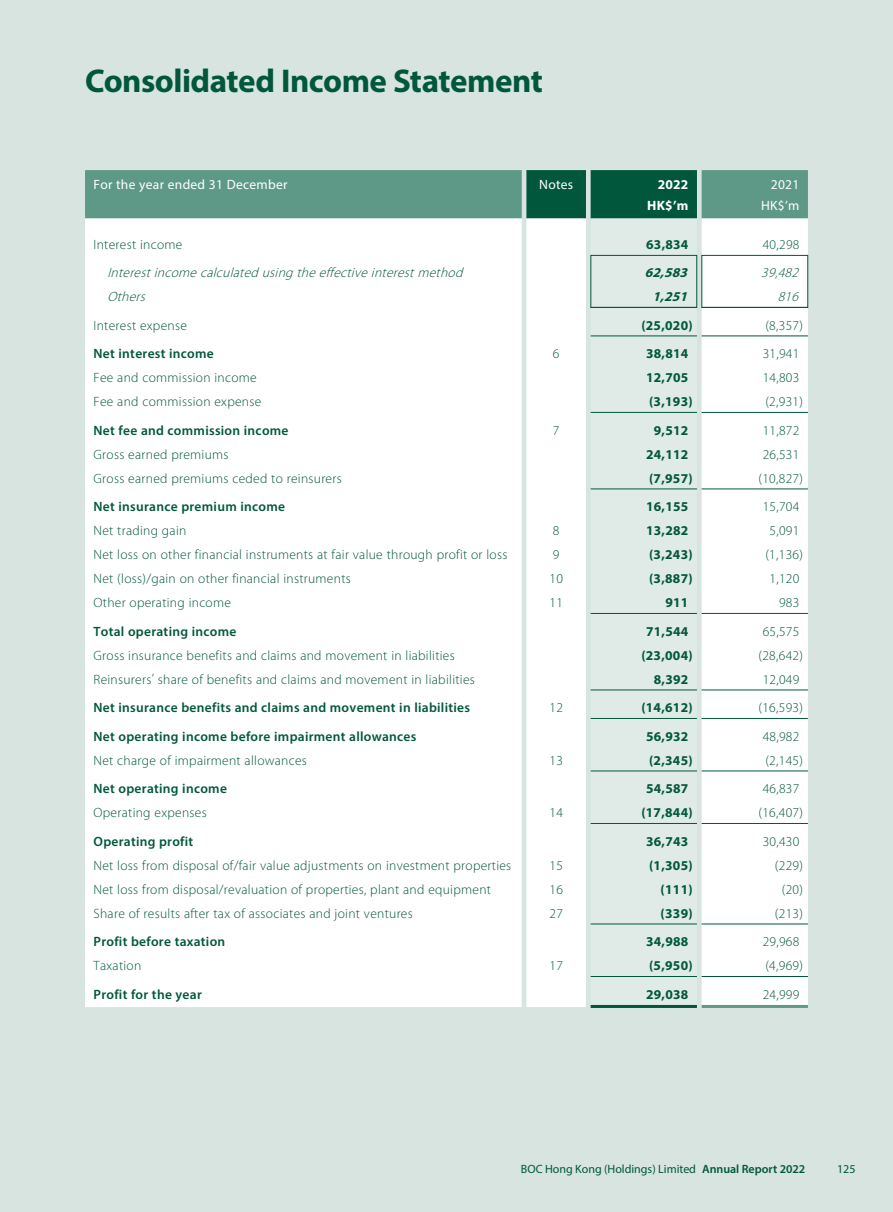
<style>
.page{position:relative;width:893px;height:1212px;background:#d7e4e0}
.page>*{position:absolute;margin:0;border:0;box-sizing:border-box;transform-origin:0 0}
.t1{font:700 33px "Myriad Pro";letter-spacing:-.015em;color:#00573c}
.t2{font:300 13.5px "Myriad Pro";letter-spacing:.02em;color:#00573c}
.t3{font:600 13.5px "Myriad Pro";letter-spacing:.02em;color:#00573c}
.t4{font:700 13.5px "Myriad Pro";letter-spacing:.02em;color:#00573c}
.t5{font:italic 300 13.5px "Myriad Pro";color:#00573c}
.t6{font:13.5px "Myriad Pro";letter-spacing:.02em;color:#fff}
.t7{font:italic 700 13.5px "Myriad Pro";color:#00573c}
.t8{font:700 13.5px "Myriad Pro";letter-spacing:.02em;color:#fff}
.t9{font:12px "Myriad Pro";color:#00573c}
.s1{font-weight:600}
</style>
<div class="page">
<svg style="left:85px;top:170px;width:723px;height:48px;background:#4b8b78"></svg>
<div style="left:85px;top:218px;width:723px;height:789px;background:#fff"></div>
<div style="left:591px;top:218px;width:106px;height:787px;background:#e0eae6"></div>
<div style="left:593px;top:257px;width:102px;height:49px;background:#e0eae6"></div>
<div style="left:591px;top:255px;width:106px;height:53px;border:1px solid #00573c"></div>
<div style="left:702px;top:255px;width:106px;height:53px;border:1px solid #00573c"></div>
<hr style="left:591px;top:336px;width:106px;height:1px;background:#00573c">
<hr style="left:702px;top:336px;width:106px;height:1px;background:#00573c">
<hr style="left:591px;top:412px;width:106px;height:1px;background:#00573c">
<hr style="left:702px;top:412px;width:106px;height:1px;background:#00573c">
<hr style="left:591px;top:489px;width:106px;height:1px;background:#00573c">
<hr style="left:702px;top:489px;width:106px;height:1px;background:#00573c">
<hr style="left:591px;top:613px;width:106px;height:1px;background:#00573c">
<hr style="left:702px;top:613px;width:106px;height:1px;background:#00573c">
<hr style="left:591px;top:690px;width:106px;height:1px;background:#00573c">
<hr style="left:702px;top:690px;width:106px;height:1px;background:#00573c">
<hr style="left:591px;top:718px;width:106px;height:1px;background:#00573c">
<hr style="left:702px;top:718px;width:106px;height:1px;background:#00573c">
<hr style="left:591px;top:771px;width:106px;height:1px;background:#00573c">
<hr style="left:702px;top:771px;width:106px;height:1px;background:#00573c">
<hr style="left:591px;top:823px;width:106px;height:1px;background:#00573c">
<hr style="left:702px;top:823px;width:106px;height:1px;background:#00573c">
<hr style="left:591px;top:924px;width:106px;height:1px;background:#00573c">
<hr style="left:702px;top:924px;width:106px;height:1px;background:#00573c">
<hr style="left:591px;top:976px;width:106px;height:1px;background:#00573c">
<hr style="left:702px;top:976px;width:106px;height:1px;background:#00573c">
<hr style="left:591px;top:1005px;width:106px;height:3px;background:#00573c">
<hr style="left:702px;top:1005px;width:106px;height:3px;background:#5e9988">
<h1 class="t1" style="left:85px;top:60px;width:459px">Consolidated Income Statement</h1>
<p class="t6" style="left:94px;top:177px;width:195px">For the year ended 31 December</p>
<p class="t6" style="left:539px;top:177px;width:36px">Notes</p>
<p class="t8" style="left:658px;top:176px;width:32px">2022</p>
<p class="t6" style="left:771px;top:177px;width:30px">2021</p>
<p class="t8" style="left:647px;top:197px;width:43px">HK$’m</p>
<p class="t6" style="left:761px;top:198px;width:40px">HK$’m</p>
<p class="t2" style="left:94px;top:237px;width:90px">Interest income</p>
<p class="t4" style="left:646px;top:235px;width:44px">63,834</p>
<p class="t2" style="left:763px;top:237px;width:38px">40,298</p>
<p class="t5" style="left:107px;top:265px;width:361px">Interestincomecalculated using theeffectiveinterestmethod</p>
<p class="t7" style="left:645px;top:264px;width:48px">62,583</p>
<p class="t5" style="left:761px;top:265px;width:42px">39,482</p>
<p class="t5" style="left:107px;top:289px;width:43px">Others</p>
<p class="t7" style="left:652px;top:288px;width:41px">1,251</p>
<p class="t5" style="left:778px;top:289px;width:26px">816</p>
<p class="t2" style="left:94px;top:318px;width:95px">Interest expense</p>
<p class="t4" style="left:641px;top:316px;width:53px">(25,020)</p>
<p class="t2" style="left:765px;top:318px;width:39px">(8,357)</p>
<p class="t3" style="left:94px;top:345px;width:122px">Net interest income</p>
<p class="t2" style="left:553px;top:346px;width:8px">6</p>
<p class="t4" style="left:646px;top:345px;width:44px">38,814</p>
<p class="t2" style="left:763px;top:346px;width:38px">31,941</p>
<p class="t2" style="left:94px;top:370px;width:165px">Fee and commission income</p>
<p class="t4" style="left:646px;top:369px;width:44px">12,705</p>
<p class="t2" style="left:763px;top:370px;width:38px">14,803</p>
<p class="t2" style="left:94px;top:394px;width:169px">Fee and commission expense</p>
<p class="t4" style="left:649px;top:393px;width:45px">(3,193)</p>
<p class="t2" style="left:765px;top:394px;width:39px">(2,931)</p>
<p class="t3" style="left:94px;top:422px;width:197px">Net fee and commission income</p>
<p class="t2" style="left:553px;top:423px;width:8px">7</p>
<p class="t4" style="left:654px;top:421px;width:36px">9,512</p>
<p class="t2" style="left:763px;top:423px;width:38px">11,872</p>
<p class="t2" style="left:94px;top:447px;width:137px">Gross earned premiums</p>
<p class="t4" style="left:646px;top:445px;width:44px">24,112</p>
<p class="t2" style="left:763px;top:447px;width:38px">26,531</p>
<p class="t2" style="left:94px;top:471px;width:250px">Gross earned premiums ceded to reinsurers</p>
<p class="t4" style="left:649px;top:469px;width:45px">(7,957)</p>
<p class="t2" style="left:758px;top:471px;width:46px">(10,827)</p>
<p class="t3" style="left:94px;top:498px;width:193px">Net insurance premium income</p>
<p class="t4" style="left:646px;top:498px;width:44px">16,155</p>
<p class="t2" style="left:763px;top:499px;width:38px">15,704</p>
<p class="t2" style="left:94px;top:523px;width:94px">Net trading gain</p>
<p class="t2" style="left:553px;top:523px;width:8px">8</p>
<p class="t4" style="left:646px;top:522px;width:44px">13,282</p>
<p class="t2" style="left:769px;top:523px;width:31px">5,091</p>
<p class="t2" style="left:94px;top:547px;width:415px">Net loss on other financial instruments at fair value through profit or loss</p>
<p class="t2" style="left:553px;top:547px;width:8px">9</p>
<p class="t4" style="left:649px;top:546px;width:45px">(3,243)</p>
<p class="t2" style="left:765px;top:547px;width:39px">(1,136)</p>
<p class="t2" style="left:94px;top:571px;width:259px">Net (loss)/gain on other financial instruments</p>
<p class="t2" style="left:549px;top:571px;width:15px">10</p>
<p class="t4" style="left:649px;top:570px;width:45px">(3,887)</p>
<p class="t2" style="left:769px;top:571px;width:31px">1,120</p>
<p class="t2" style="left:94px;top:595px;width:139px">Other operating income</p>
<p class="t2" style="left:549px;top:595px;width:15px">11</p>
<p class="t4" style="left:665px;top:594px;width:25px">911</p>
<p class="t2" style="left:779px;top:595px;width:22px">983</p>
<p class="t3" style="left:94px;top:623px;width:144px">Total operating income</p>
<p class="t4" style="left:646px;top:622px;width:44px">71,544</p>
<p class="t2" style="left:763px;top:624px;width:38px">65,575</p>
<p class="t2" style="left:94px;top:648px;width:363px">Gross insurance benefits and claims and movement in liabilities</p>
<p class="t4" style="left:641px;top:646px;width:53px">(23,004)</p>
<p class="t2" style="left:758px;top:648px;width:46px">(28,642)</p>
<p class="t2" style="left:94px;top:672px;width:383px">Reinsurers’ share of benefits and claims and movement in liabilities</p>
<p class="t4" style="left:654px;top:670px;width:36px">8,392</p>
<p class="t2" style="left:763px;top:672px;width:38px">12,049</p>
<p class="t3" style="left:94px;top:699px;width:378px">Net insurance benefits and claims and movement in liabilities</p>
<p class="t2" style="left:549px;top:700px;width:15px">12</p>
<p class="t4" style="left:641px;top:699px;width:53px">(14,612)</p>
<p class="t2" style="left:758px;top:700px;width:46px">(16,593)</p>
<p class="t3" style="left:94px;top:728px;width:324px">Net operating income before impairment allowances</p>
<p class="t4" style="left:646px;top:727px;width:44px">56,932</p>
<p class="t2" style="left:763px;top:729px;width:38px">48,982</p>
<p class="t2" style="left:94px;top:753px;width:215px">Net charge of impairment allowances</p>
<p class="t2" style="left:549px;top:753px;width:15px">13</p>
<p class="t4" style="left:649px;top:751px;width:45px">(2,345)</p>
<p class="t2" style="left:765px;top:753px;width:39px">(2,145)</p>
<p class="t3" style="left:94px;top:780px;width:135px">Net operating income</p>
<p class="t4" style="left:646px;top:780px;width:44px">54,587</p>
<p class="t2" style="left:763px;top:781px;width:38px">46,837</p>
<p class="t2" style="left:94px;top:805px;width:115px">Operating expenses</p>
<p class="t2" style="left:549px;top:805px;width:15px">14</p>
<p class="t4" style="left:641px;top:804px;width:53px">(17,844)</p>
<p class="t2" style="left:758px;top:805px;width:46px">(16,407)</p>
<p class="t3" style="left:94px;top:833px;width:101px">Operating profit</p>
<p class="t4" style="left:646px;top:832px;width:44px">36,743</p>
<p class="t2" style="left:763px;top:834px;width:38px">30,430</p>
<p class="t2" style="left:94px;top:858px;width:419px">Net loss from disposal of/fair value adjustments on investment properties</p>
<p class="t2" style="left:549px;top:858px;width:15px">15</p>
<p class="t4" style="left:649px;top:856px;width:45px">(1,305)</p>
<p class="t2" style="left:775px;top:858px;width:30px">(229)</p>
<p class="t2" style="left:94px;top:882px;width:399px">Net loss from disposal/revaluation of properties, plant and equipment</p>
<p class="t2" style="left:549px;top:882px;width:15px">16</p>
<p class="t4" style="left:661px;top:880px;width:34px">(111)</p>
<p class="t2" style="left:782px;top:882px;width:23px">(20)</p>
<p class="t2" style="left:94px;top:906px;width:321px">Share of results after tax of associates and joint ventures</p>
<p class="t2" style="left:549px;top:906px;width:15px">27</p>
<p class="t4" style="left:661px;top:904px;width:34px">(339)</p>
<p class="t2" style="left:775px;top:906px;width:30px">(213)</p>
<p class="t3" style="left:94px;top:933px;width:133px">Profit before taxation</p>
<p class="t4" style="left:646px;top:933px;width:44px">34,988</p>
<p class="t2" style="left:763px;top:934px;width:38px">29,968</p>
<p class="t2" style="left:94px;top:958px;width:49px">Taxation</p>
<p class="t2" style="left:549px;top:958px;width:15px">17</p>
<p class="t4" style="left:649px;top:957px;width:45px">(5,950)</p>
<p class="t2" style="left:765px;top:958px;width:39px">(4,969)</p>
<p class="t3" style="left:94px;top:986px;width:110px">Profit for the year</p>
<p class="t4" style="left:646px;top:985px;width:44px">29,038</p>
<p class="t2" style="left:763px;top:987px;width:38px">24,999</p>
<p class="t9" style="left:521px;top:1161px;width:286px">BOC Hong Kong (Holdings) Limited <span class="s1">Annual Report 2022</span></p>
<p class="t9" style="left:837px;top:1161px;width:20px">125</p>
</div>
